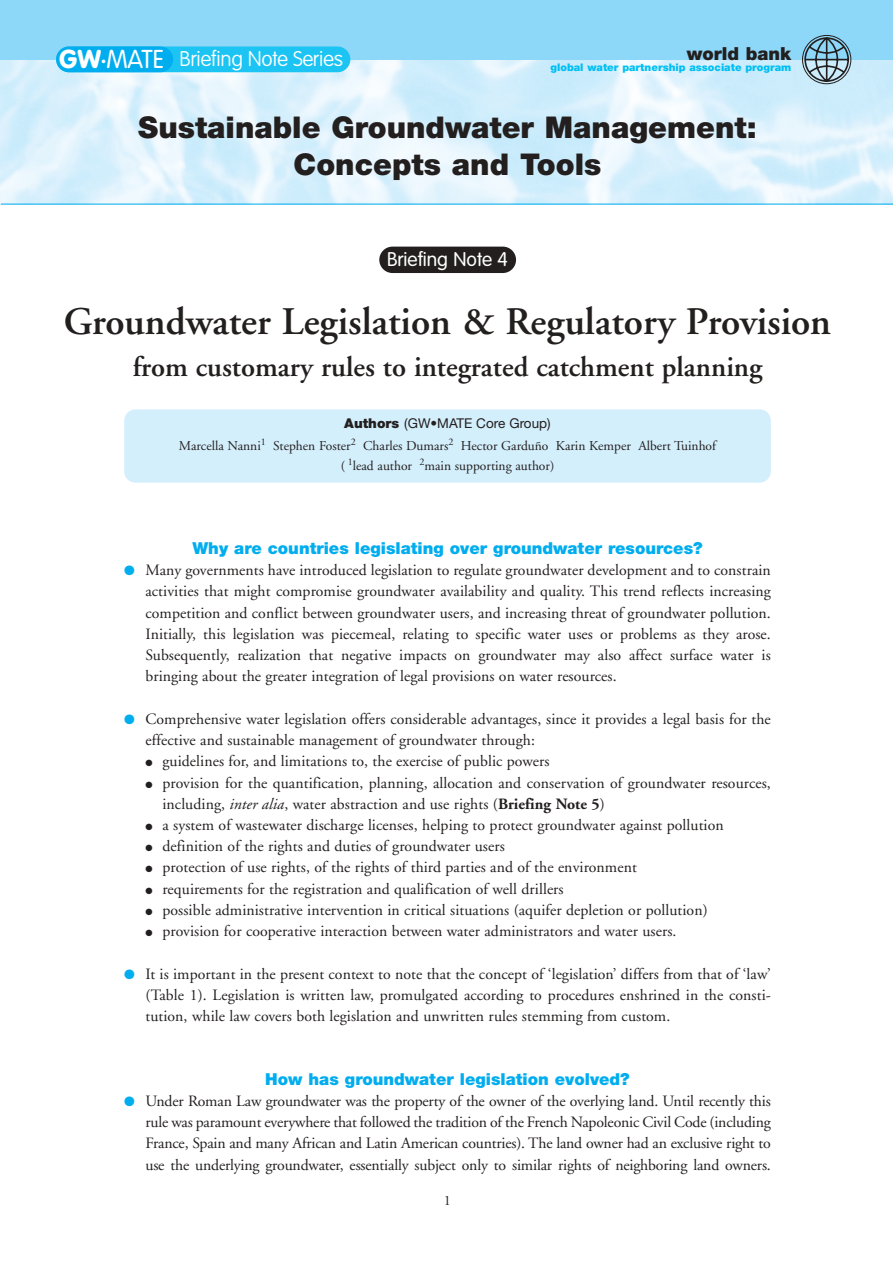
<style>
.page{position:relative;width:893px;height:1263px;background:#fff}
.page>*{position:absolute;margin:0;border:0;box-sizing:border-box;transform-origin:0 0}
.t1{font:600 39px "Adobe Garamond";color:#231f1f}
.t2{font:900 30px/37.2px "Helvetica Neue";color:#231f1f;text-align:center}
.t3{font:600 28.5px "Adobe Garamond";color:#231f1f}
.t4{font:900 25.5px "VAG Rounded";color:#fff}
.t5{font:100 21px "VAG Rounded";letter-spacing:-.015em;color:#fff}
.t6{font:300 19.5px "VAG Rounded";color:#fff}
.t7{font:900 18px "Helvetica Neue";color:#231f1f}
.t8{font:900 16.5px "Helvetica Neue";color:#00adef}
.t9{font:15.75px/21.1px "Adobe Garamond";letter-spacing:.005em;color:#231f1f;text-align:justify}
.t10{font:14.25px "Adobe Garamond";color:#231f1f}
.t11{font:13.5px/20.1px "Adobe Garamond";color:#231f1f;text-align:center}
.t12{font:13.5px "Helvetica Neue";color:#231f1f}
.t13{font:900 10.5px "Helvetica Neue";color:#00c0f3}
.s1{font-family:"Helvetica Neue";font-weight:900;font-size:10.2px}
.s2{font-weight:300;font-size:25.5px}
.s3{font-weight:900}
.s4{color:#00adef}
.s5{font-style:italic}
.s6{font-weight:700}
</style>
<div class="page">
<img style="left:1px;top:60px;width:891px;height:144px">
<div style="left:124px;top:409px;width:646px;height:74px;background:#d4effc;border-radius:11px"></div>
<div style="left:379px;top:247px;width:137px;height:26px;background:#231f1f;border-radius:13px"></div>
<hr style="left:1px;top:204px;width:891px;height:1px;background:#00adef">
<div style="left:1px;top:0;width:891px;height:60px;background:#8dd7f8"></div>
<svg style="left:803px;top:36px;width:46px;height:47px"></svg>
<div style="left:802px;top:35px;width:49px;height:49px;border:1px solid #231f1f;border-radius:50%"></div>
<div style="left:56px;top:46px;width:294px;height:26px;background:#1bc4f3;border-radius:13px"></div>
<div style="left:56px;top:46px;width:117px;height:26px;background:#00adef;border-radius:13px"></div>
<h3 class="t4" style="left:59px;top:49px;width:43px">GW</h3>
<h3 class="t5" style="left:101px;top:50px;width:243px"><span class="s1">•</span><span class="s2">MATE</span> Briefing Note Series</h3>
<p class="t7" style="left:687px;top:47px;width:106px">world bank</p>
<p class="t13" style="left:550px;top:64px;width:242px">global water partnership associate program</p>
<h2 class="t2" style="left:138px;top:111px;width:620px">Sustainable Groundwater Management:<br>Concepts and Tools</h2>
<p class="t6" style="left:387px;top:251px;width:122px">Briefing Note 4</p>
<h1 class="t1" style="left:64px;top:306px;width:768px">Groundwater Legislation &amp; Regulatory Provision</h1>
<h3 class="t3" style="left:133px;top:356px;width:631px">from customary rules to integrated catchment planning</h3>
<p class="t12" style="left:344px;top:418px;width:208px"><span class="s3">Authors</span> (GW•MATE Core Group)</p>
<p class="t11" style="left:179px;top:436px;width:538px">Marcella Nanni<sup>1</sup> Stephen Foster<sup>2</sup> Charles Dumars<sup>2</sup> Hector Garduño Karin Kemper Albert Tuinhof ( <sup>1</sup>lead author <sup>2</sup>main supporting author)</p>
<p class="t8" style="left:192px;top:542px;width:511px">Why are countries legislating over groundwater resources?</p>
<p class="t9" style="left:145px;top:561px;width:627px;text-indent:-21px"><span class="s4">●</span> Many governments have introduced legislation to regulate groundwater development and to constrain activities that might compromise groundwater availability and quality. This trend reflects increasing competition and conflict between groundwater users, and increasing threat of groundwater pollution.<br>Initially, this legislation was piecemeal, relating to specific water uses or problems as they arose.<br>Subsequently, realization that negative impacts on groundwater may also affect surface water is bringing about the greater integration of legal provisions on water resources.</p>
<p class="t9" style="left:145px;top:710px;width:627px;text-indent:-21px"><span class="s4">●</span> Comprehensive water legislation offers considerable advantages, since it provides a legal basis for the effective and sustainable management of groundwater through:</p>
<p class="t9" style="left:145px;top:752px;width:405px">● guidelines for, and limitations to, the exercise of public powers</p>
<p class="t9" style="left:162px;top:773px;width:610px;text-indent:-17px">● provision for the quantification, planning, allocation and conservation of groundwater resources, including, <span class="s5">inter alia</span>, water abstraction and use rights (<span class="s6">Briefing Note 5</span>)</p>
<p class="t9" style="left:145px;top:816px;width:579px">● a system of wastewater discharge licenses, helping to protect groundwater against pollution</p>
<p class="t9" style="left:145px;top:837px;width:361px">● definition of the rights and duties of groundwater users</p>
<p class="t9" style="left:145px;top:858px;width:493px">● protection of use rights, of the rights of third parties and of the environment</p>
<p class="t9" style="left:145px;top:880px;width:420px">● requirements for the registration and qualification of well drillers</p>
<p class="t9" style="left:145px;top:901px;width:563px">● possible administrative intervention in critical situations (aquifer depletion or pollution)</p>
<p class="t9" style="left:145px;top:922px;width:532px">● provision for cooperative interaction between water administrators and water users.</p>
<p class="t9" style="left:145px;top:964px;width:627px;text-indent:-21px"><span class="s4">●</span> It is important in the present context to note that the concept of ‘legislation’ differs from that of ‘law’ (Table 1). Legislation is written law, promulgated according to procedures enshrined in the consti&shy;tution, while law covers both legislation and unwritten rules stemming from custom.</p>
<p class="t8" style="left:265px;top:1073px;width:366px">How has groundwater legislation evolved?</p>
<p class="t9" style="left:145px;top:1092px;width:627px;text-indent:-21px"><span class="s4">●</span> Under Roman Law groundwater was the property of the owner of the overlying land. Until recently this rule was paramount everywhere that followed the tradition of the French Napoleonic Civil Code (including France, Spain and many African and Latin American countries). The land owner had an exclusive right to use the underlying groundwater, essentially subject only to similar rights of neighboring land owners.</p>
<p class="t10" style="left:444px;top:1195px;width:9px">1</p>
</div>
